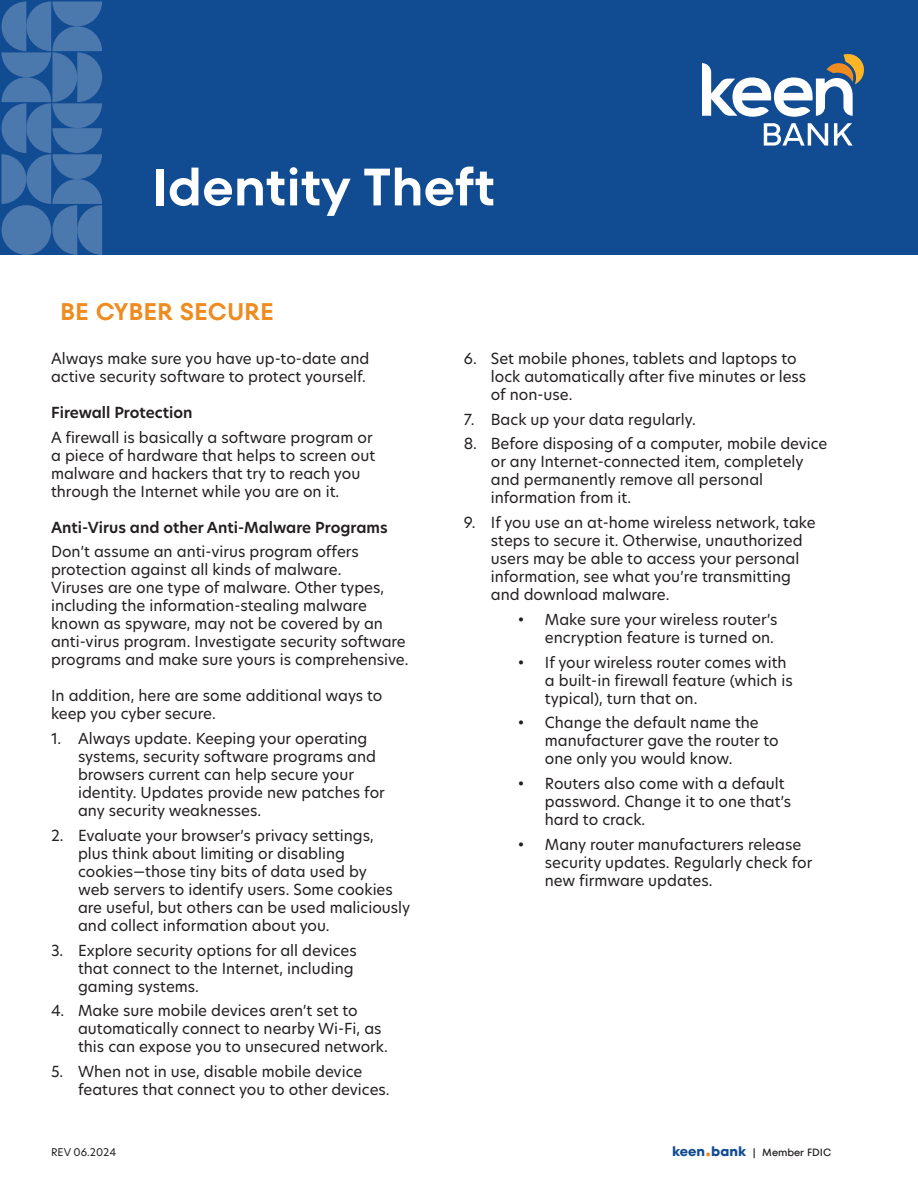
<style>
.page{position:relative;width:918px;height:1188px;background:#fff}
.page>*{position:absolute;margin:0;border:0;box-sizing:border-box;transform-origin:0 0}
.t1{font:600 52.5px "TT Fors";color:#fff}
.t2{font:600 24px "TT Fors";color:#ef8c21}
.t3{font:15px/18px "New Hero";color:#231f20}
.t4{font:600 15px "New Hero";color:#231f20}
.t5{font:500 10.5px "TT Fors";color:#231f20}
.t6{font:10.5px "New Hero";color:#231f20}
.s1{font-weight:700;font-size:13.5px;color:#114c93}
.s2{font-weight:700;font-size:22.5px;color:#ef8c21}
</style>
<div class="page">
<div style="left:0;top:0;width:918px;height:255px;background:#114c93"></div>
<svg style="left:702px;top:54px;width:162px;height:63px"></svg>
<svg style="left:764px;top:123px;width:64px;height:23px"></svg>
<svg style="left:834px;top:123px;width:19px;height:23px"></svg>
<svg style="left:2px;top:2px;width:100px;height:253px"></svg>
<p class="t1" style="left:151px;top:155px;width:346px">Identity Theft</p>
<p class="t2" style="left:60px;top:297px;width:215px">BE CYBER SECURE</p>
<p class="t3" style="left:51px;top:349px;width:320px">Always make sure you have up-to-date and active security software to protect yourself.</p>
<p class="t4" style="left:51px;top:402px;width:143px">Firewall Protection</p>
<p class="t3" style="left:51px;top:428px;width:326px">A firewall is basically a software program or a piece of hardware that helps to screen out malware and hackers that try to reach you through the Internet while you are on it.</p>
<p class="t4" style="left:51px;top:517px;width:338px">Anti-Virus and other Anti-Malware Programs</p>
<p class="t3" style="left:51px;top:543px;width:359px">Don’t assume an anti-virus program offers protection against all kinds of malware.<br>Viruses are one type of malware. Other types, including the information-stealing malware known as spyware, may not be covered by an anti-virus program. Investigate security software programs and make sure yours is comprehensive.</p>
<p class="t3" style="left:51px;top:687px;width:333px">In addition, here are some additional ways to keep you cyber secure.</p>
<p class="t3" style="left:78px;top:729px;width:308px;text-indent:-27px">1. Always update. Keeping your operating systems, security software programs and browsers current can help secure your identity. Updates provide new patches for any security weaknesses.</p>
<p class="t3" style="left:78px;top:826px;width:334px;text-indent:-27px">2. Evaluate your browser’s privacy settings,<br>plus think about limiting or disabling cookies—those tiny bits of data used by<br>web servers to identify users. Some cookies are useful, but others can be used maliciously and collect information about you.</p>
<p class="t3" style="left:78px;top:941px;width:280px;text-indent:-27px">3. Explore security options for all devices that connect to the Internet, including gaming systems.</p>
<p class="t3" style="left:78px;top:1002px;width:311px;text-indent:-27px">4. Make sure mobile devices aren’t set to automatically connect to nearby Wi-Fi, as this can expose you to unsecured network.</p>
<p class="t3" style="left:78px;top:1062px;width:313px;text-indent:-27px">5. When not in use, disable mobile device features that connect you to other devices.</p>
<p class="t3" style="left:491px;top:349px;width:317px;text-indent:-27px">6. Set mobile phones, tablets and laptops to lock automatically after five minutes or less of non-use.</p>
<p class="t3" style="left:464px;top:410px;width:234px">7. Back up your data regularly.</p>
<p class="t3" style="left:491px;top:435px;width:338px;text-indent:-27px">8. Before disposing of a computer, mobile device or any Internet-connected item, completely and permanently remove all personal information from it.</p>
<p class="t3" style="left:491px;top:513px;width:326px;text-indent:-27px">9. If you use an at-home wireless network, take steps to secure it. Otherwise, unauthorized users may be able to access your personal information, see what you’re transmitting and download malware.</p>
<p class="t3" style="left:518px;top:610px;width:261px;text-align:right">• Make sure your wireless router’s encryption feature is turned on.</p>
<p class="t3" style="left:545px;top:653px;width:249px;text-indent:-27px">• If your wireless router comes with a built-in firewall feature (which is typical), turn that on.</p>
<p class="t3" style="left:545px;top:714px;width:235px;text-indent:-27px">• Change the default name the manufacturer gave the router to one only you would know.</p>
<p class="t3" style="left:545px;top:774px;width:248px;text-indent:-27px">• Routers also come with a default password. Change it to one that’s hard to crack.</p>
<p class="t3" style="left:545px;top:835px;width:269px;text-indent:-27px">• Many router manufacturers release security updates. Regularly check for new firmware updates.</p>
<p class="t6" style="left:51px;top:1145px;width:67px">REV 06.2024</p>
<p class="t5" style="left:672px;top:1146px;width:161px"><span class="s1">keen</span><span class="s2">.</span><span class="s1">bank</span> | Member FDIC</p>
</div>
